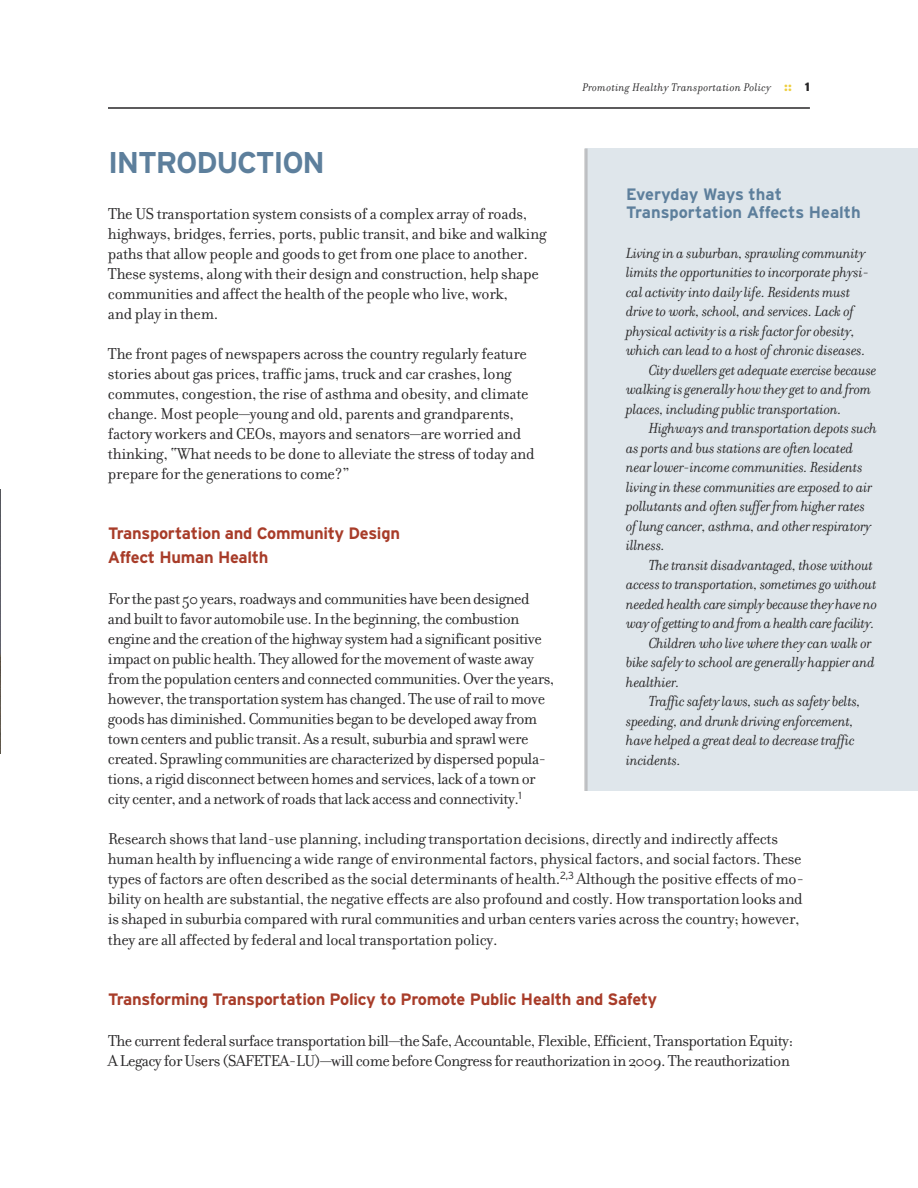
<style>
.page{position:relative;width:918px;height:1188px;background:#fff}
.page>*{position:absolute;margin:0;border:0;box-sizing:border-box;transform-origin:0 0}
.t1{font:700 30px "Interstate";letter-spacing:-.04em;color:#5d7f9c}
.t2{font:17.1px/20px "Filosofia";letter-spacing:-.015em;color:#272627}
.t3{font:700 16.5px/24px "Interstate";letter-spacing:-.015em;color:#a83c29}
.t4{font:700 16.5px/18px "Interstate";color:#5d7f9c}
.t5{font:italic 15.75px "Filosofia";letter-spacing:-.015em;color:#272627}
.t6{font:italic 12px "Filosofia";letter-spacing:.025em;color:#272627}
.s1{font-family:"Interstate";font-weight:900;font-style:normal;color:#eecf41}
.s2{font-family:"Interstate";font-weight:900;font-style:normal}
</style>
<div class="page">
<hr style="left:108px;top:107px;width:702px;height:2px;background:#272627">
<img style="left:0;top:489px;width:1px;height:264px">
<div style="left:585px;top:149px;width:333px;height:642px;background:#dfe6eb"></div>
<hr style="left:586px;top:148px;width:1px;height:643px;background:#a9a8a9">
<hr style="left:585px;top:148px;width:1px;height:643px;background:#a9a8a9">
<p class="t6" style="left:583px;top:79px;width:229px">Promoting Healthy Transportation Policy <span class="s1">::</span> <span class="s2">1</span></p>
<h1 class="t1" style="left:108px;top:145px;width:219px">INTRODUCTION</h1>
<p class="t2" style="left:108px;top:203px;width:440px">The US transportation system consists of a complex array of roads, highways, bridges, ferries, ports, public transit, and bike and walking paths that allow people and goods to get from one place to another.<br>These systems, along with their design and construction, help shape communities and affect the health of the people who live, work,<br>and play in them.</p>
<p class="t2" style="left:108px;top:343px;width:428px">The front pages of newspapers across the country regularly feature stories about gas prices, traffic jams, truck and car crashes, long commutes, congestion, the rise of asthma and obesity, and climate change. Most people—young and old, parents and grandparents, factory workers and CEOs, mayors and senators—are worried and thinking, “What needs to be done to alleviate the stress of today and prepare for the generations to come?”</p>
<p class="t4" style="left:626px;top:185px;width:236px">Everyday Ways that<br>Transportation Affects Health</p>
<p class="t5" style="left:626px;top:243px;width:241px">Living in a suburban, sprawling community</p>
<p class="t5" style="left:626px;top:262px;width:244px">limits the opportunities to incorporate physi-</p>
<p class="t5" style="left:626px;top:282px;width:226px">cal activity into daily life. Residents must</p>
<p class="t5" style="left:626px;top:301px;width:229px">drive to work, school, and services. Lack of</p>
<p class="t5" style="left:626px;top:321px;width:231px">physical activity is a risk factorfor obesity,</p>
<p class="t5" style="left:626px;top:340px;width:241px">which can lead to a host ofchronic diseases.</p>
<p class="t5" style="left:649px;top:360px;width:229px">City dwellersget adequateexercise because</p>
<p class="t5" style="left:626px;top:379px;width:247px">walking is generally how they get to and from</p>
<p class="t5" style="left:626px;top:399px;width:217px">places, including public transportation.</p>
<p class="t5" style="left:649px;top:418px;width:230px">Highways and transportation depots such</p>
<p class="t5" style="left:626px;top:438px;width:229px">as ports and bus stations are often located</p>
<p class="t5" style="left:626px;top:457px;width:238px">near lower-income communities. Residents</p>
<p class="t5" style="left:626px;top:477px;width:247px">living in these communities are exposed to air</p>
<p class="t5" style="left:626px;top:496px;width:240px">pollutants and often sufferfrom higher rates</p>
<p class="t5" style="left:626px;top:516px;width:247px">of lung cancer, asthma, and other respiratory</p>
<p class="t5" style="left:626px;top:535px;width:40px">illness.</p>
<p class="t5" style="left:649px;top:555px;width:226px">The transit disadvantaged, those without</p>
<p class="t5" style="left:626px;top:574px;width:252px">access to transportation,sometimesgo without</p>
<p class="t5" style="left:626px;top:594px;width:253px">needed health caresimply becausethey haveno</p>
<p class="t5" style="left:626px;top:613px;width:250px">way ofgettingtoandfromahealthcarefacility.</p>
<p class="t5" style="left:649px;top:633px;width:224px">Children who live where they can walk or</p>
<p class="t5" style="left:626px;top:652px;width:250px">bike safely to school are generally happier and</p>
<p class="t5" style="left:626px;top:672px;width:55px">healthier.</p>
<p class="t5" style="left:649px;top:691px;width:214px">Traffic safety laws, such as safety belts,</p>
<p class="t5" style="left:626px;top:711px;width:229px">speeding, and drunk driving enforcement,</p>
<p class="t5" style="left:626px;top:730px;width:230px">have helped a great deal to decrease traffic</p>
<p class="t5" style="left:626px;top:750px;width:56px">incidents.</p>
<p class="t3" style="left:108px;top:521px;width:294px">Transportation and Community Design<br>Affect Human Health</p>
<p class="t2" style="left:108px;top:588px;width:448px">Forthepast 50years,roadways andcommunitieshavebeendesigned andbuiltto favor automobile use.Inthebeginning,the combustion engine andthe creationofthehighway systemhada significantpositive impact onpublichealth.They allowedforthemovement ofwaste away fromthepopulationcenters andconnectedcommunities.Overthe years, however,the transportationsystemhas changed.Theuse ofrailtomove goodshasdiminished.Communitiesbegantobedevelopedaway from towncenters andpublic transit.As a result,suburbia andsprawlwere created. Sprawling communities are characterizedbydispersedpopula&shy;tions, a rigiddisconnectbetweenhomes andservices,lack of a townor city center, andanetwork ofroadsthatlack access andconnectivity.<sup>1</sup></p>
<p class="t2" style="left:108px;top:829px;width:698px">Research shows that land-use planning, including transportation decisions, directly and indirectly affects human health by influencing a wide range of environmental factors, physical factors, and social factors. These types of factors are often described as the social determinants of health.<sup>2,3</sup> Although the positive effects of mo&shy;bility on health are substantial, the negative effects are also profound and costly. How transportation looks and is shaped in suburbia compared with rural communities and urban centers varies across the country; however, they are all affected by federal and local transportation policy.</p>
<p class="t3" style="left:108px;top:987px;width:551px">Transforming Transportation Policy to Promote Public Health and Safety</p>
<p class="t2" style="left:108px;top:1030px;width:687px">The currentfederalsurface transportationbill—the Safe,Accountable,Flexible,Efficient,TransportationEquity:<br>ALegacy forUsers(SAFETEA-LU)—will comebeforeCongressforreauthorizationin2009.The reauthorization</p>
</div>
